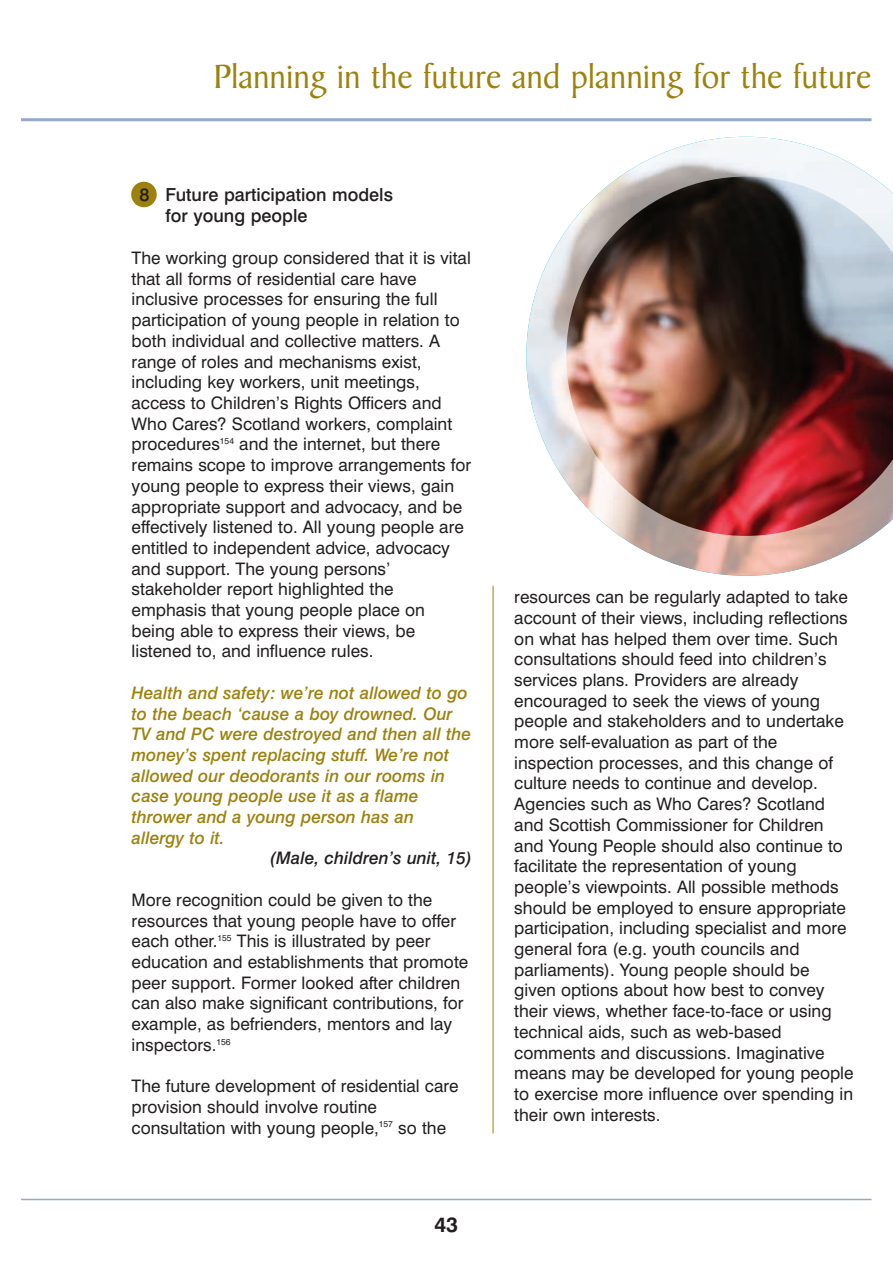
<style>
.page{position:relative;width:893px;height:1263px;background:#fff}
.page>*{position:absolute;margin:0;border:0;box-sizing:border-box;transform-origin:0 0}
.t1{font:36px "Baker Signet BT";color:#9d810d}
.t2{font:700 21px "Swiss 721 BT";color:#231f20}
.t3{font:500 18px/21.6px "Swiss 721 BT";color:#231f20}
.t4{font:17.25px/20.7px "Swiss 721 BT";color:#231f20}
.t5{font:italic 500 17.25px/20.7px "Swiss 721 BT";color:#9d810d}
.t6{font:italic 500 17.25px "Swiss 721 BT";color:#231f20}
</style>
<div class="page">
<div style="left:131px;top:182px;width:26px;height:25px;background:#9d810d;border-radius:50%"></div>
<hr style="left:21px;top:1199px;width:850px;height:1px;background:#94a8c9">
<hr style="left:21px;top:118px;width:850px;height:3px;background:#94a8c9">
<hr style="left:493px;top:586px;width:1px;height:547px;background:#9d810d">
<img style="left:527px;top:137px;width:346px;height:439px">
<img style="left:566px;top:177px;width:327px;height:359px">
<h1 class="t1" style="left:213px;top:62px;width:660px">Planning in the future and planning for the future</h1>
<p class="t3" style="left:166px;top:185px;width:229px;text-indent:-26px">8 Future participation models for young people</p>
<p class="t4" style="left:132px;top:249px;width:341px">The working group considered that it is vital that all forms of residential care have inclusive processes for ensuring the full participation of young people in relation to both individual and collective matters. A range of roles and mechanisms exist, including key workers, unit meetings, access to Children’s Rights Officers and Who Cares? Scotland workers, complaint procedures<sup>154</sup> and the internet, but there remains scope to improve arrangements for young people to express their views, gain appropriate support and advocacy, and be effectively listened to. All young people are entitled to independent advice, advocacy and support. The young persons’ stakeholder report highlighted the emphasis that young people place on being able to express their views, be listened to, and influence rules.</p>
<p class="t5" style="left:132px;top:684px;width:341px">Health and safety: we’re not allowed to go to the beach ‘cause a boy drowned. Our TV and PC were destroyed and then all the money’s spent replacing stuff. We’re not allowed our deodorants in our rooms in case young people use it as a flame thrower and a young person has an<br>allergy to it.</p>
<p class="t6" style="left:270px;top:851px;width:203px">(Male, children’s unit, 15)</p>
<p class="t4" style="left:132px;top:891px;width:338px">More recognition could be given to the resources that young people have to offer each other.<sup>155</sup> This is illustrated by peer education and establishments that promote peer support. Former looked after children can also make significant contributions, for example, as befrienders, mentors and lay inspectors.<sup>156</sup></p>
<p class="t4" style="left:132px;top:1077px;width:328px">The future development of residential care provision should involve routine consultation with young people,<sup>157</sup> so the</p>
<p class="t2" style="left:434px;top:1216px;width:25px">43</p>
<p class="t4" style="left:514px;top:588px;width:341px">resources can be regularly adapted to take account of their views, including reflections on what has helped them over time. Such consultations should feed into children’s services plans. Providers are already encouraged to seek the views of young people and stakeholders and to undertake more self-evaluation as part of the inspection processes, and this change of culture needs to continue and develop.<br>Agencies such as Who Cares? Scotland and Scottish Commissioner for Children and Young People should also continue to facilitate the representation of young people’s viewpoints. All possible methods should be employed to ensure appropriate participation, including specialist and more general fora (e.g. youth councils and parliaments). Young people should be given options about how best to convey their views, whether face-to-face or using technical aids, such as web-based comments and discussions. Imaginative means may be developed for young people to exercise more influence over spending in their own interests.</p>
</div>
